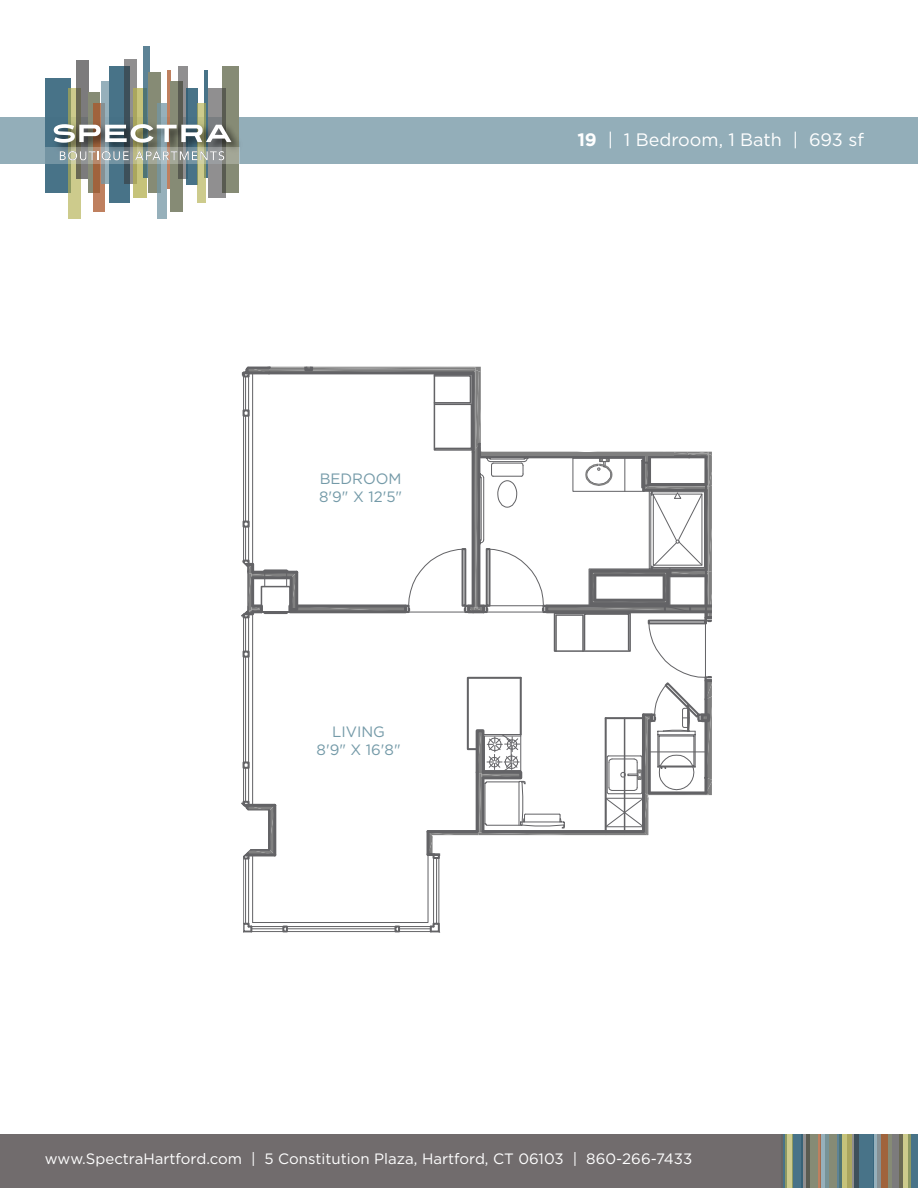
<style>
.page{position:relative;width:918px;height:1188px;background:#fff}
.page>*{position:absolute;margin:0;border:0;box-sizing:border-box;transform-origin:0 0}
.t1{font:18px "Gotham";color:#fff}
.t2{font:15px "Gotham";color:#fff}
.t3{font:15px/18px "Gotham";color:#749aa8;text-align:center}
.s1{font-weight:700}
</style>
<div class="page">
<div style="left:0;top:117px;width:918px;height:47px;background:#93aeb9"></div>
<div style="left:68px;top:88px;width:13px;height:131px;background:#cdcb8c"></div>
<div style="left:93px;top:103px;width:12px;height:109px;background:#bf805f"></div>
<div style="left:223px;top:66px;width:16px;height:127px;background:#868b75"></div>
<div style="left:45px;top:78px;width:26px;height:115px;background:#487388"></div>
<svg style="left:68px;top:88px;width:12px;height:105px"></svg>
<svg style="left:77px;top:60px;width:12px;height:118px"></svg>
<div style="left:88px;top:93px;width:12px;height:100px;background:#868b75"></div>
<svg style="left:93px;top:103px;width:7px;height:90px"></svg>
<svg style="left:101px;top:81px;width:8px;height:103px"></svg>
<div style="left:109px;top:66px;width:21px;height:137px;background:#487388"></div>
<svg style="left:125px;top:60px;width:12px;height:124px"></svg>
<svg style="left:133px;top:88px;width:13px;height:110px"></svg>
<svg style="left:143px;top:46px;width:7px;height:132px"></svg>
<div style="left:149px;top:72px;width:12px;height:121px;background:#868b75"></div>
<svg style="left:157px;top:103px;width:10px;height:116px"></svg>
<hr style="left:167px;top:71px;width:3px;height:118px;background:#aa562a">
<div style="left:170px;top:81px;width:13px;height:131px;background:#868b75"></div>
<svg style="left:179px;top:66px;width:9px;height:112px"></svg>
<div style="left:187px;top:88px;width:11px;height:96px;background:#487388"></div>
<hr style="left:204px;top:71px;width:4px;height:107px;background:#487388">
<svg style="left:198px;top:103px;width:8px;height:100px"></svg>
<svg style="left:208px;top:88px;width:18px;height:110px"></svg>
<img style="left:53px;top:119px;width:187px;height:38px">
<svg style="left:54px;top:124px;width:177px;height:19px;background:#a1a5a1"></svg>
<svg style="left:45px;top:147px;width:194px;height:17px;background:#919c96"></svg>
<svg style="left:60px;top:151px;width:69px;height:9px"></svg>
<svg style="left:135px;top:151px;width:89px;height:9px"></svg>
<svg style="left:910px;top:1134px;width:8px;height:54px"></svg>
<svg style="left:903px;top:1134px;width:7px;height:54px"></svg>
<svg style="left:892px;top:1134px;width:11px;height:54px"></svg>
<div style="left:882px;top:1134px;width:10px;height:54px;background:#868b75"></div>
<svg style="left:880px;top:1134px;width:8px;height:54px"></svg>
<svg style="left:873px;top:1134px;width:7px;height:54px"></svg>
<div style="left:854px;top:1134px;width:19px;height:54px;background:#487388"></div>
<svg style="left:852px;top:1134px;width:7px;height:54px"></svg>
<svg style="left:842px;top:1134px;width:10px;height:54px"></svg>
<svg style="left:837px;top:1134px;width:5px;height:54px"></svg>
<div style="left:826px;top:1134px;width:11px;height:54px;background:#868b75"></div>
<svg style="left:820px;top:1134px;width:9px;height:54px"></svg>
<hr style="left:818px;top:1134px;width:2px;height:54px;background:#aa562a">
<div style="left:806px;top:1134px;width:12px;height:54px;background:#868b75"></div>
<svg style="left:802px;top:1134px;width:8px;height:54px"></svg>
<div style="left:792px;top:1134px;width:10px;height:54px;background:#487388"></div>
<hr style="left:783px;top:1134px;width:4px;height:54px;background:#487388">
<svg style="left:785px;top:1134px;width:7px;height:54px"></svg>
<div style="left:716px;top:1134px;width:67px;height:54px;background:#676667"></div>
<div style="left:0;top:1134px;width:781px;height:54px;background:#716c6d"></div>
<hr style="left:822px;top:377px;width:1px;height:57px;background:#636366">
<hr style="left:832px;top:609px;width:1px;height:56px;background:#636366">
<hr style="left:822px;top:609px;width:1px;height:56px;background:#636366">
<hr style="left:832px;top:377px;width:1px;height:57px;background:#636366">
<svg style="left:241px;top:367px;width:471px;height:566px"></svg>
<hr style="left:481px;top:452px;width:193px;height:3px;background:#808080">
<div style="left:434px;top:374px;width:39px;height:77px;border:2px solid #636366"></div>
<div style="left:435px;top:404px;width:37px;height:45px;border:2px solid #636366"></div>
<div style="left:434px;top:375px;width:37px;height:29px;border:2px solid #636366"></div>
<p class="t3" style="left:319px;top:470px;width:85px;text-align:left">BEDROOM<br>8'9" X 12'5"</p>
<p class="t3" style="left:317px;top:723px;width:86px">LIVING<br>8'9" X 16'8"</p>
<p class="t1" style="left:577px;top:128px;width:288px"><span class="s1">19</span> | 1 Bedroom, 1 Bath | 693 sf</p>
<p class="t2" style="left:45px;top:1149px;width:649px">www.SpectraHartford.com | 5 Constitution Plaza, Hartford, CT 06103 | 860-266-7433</p>
</div>
